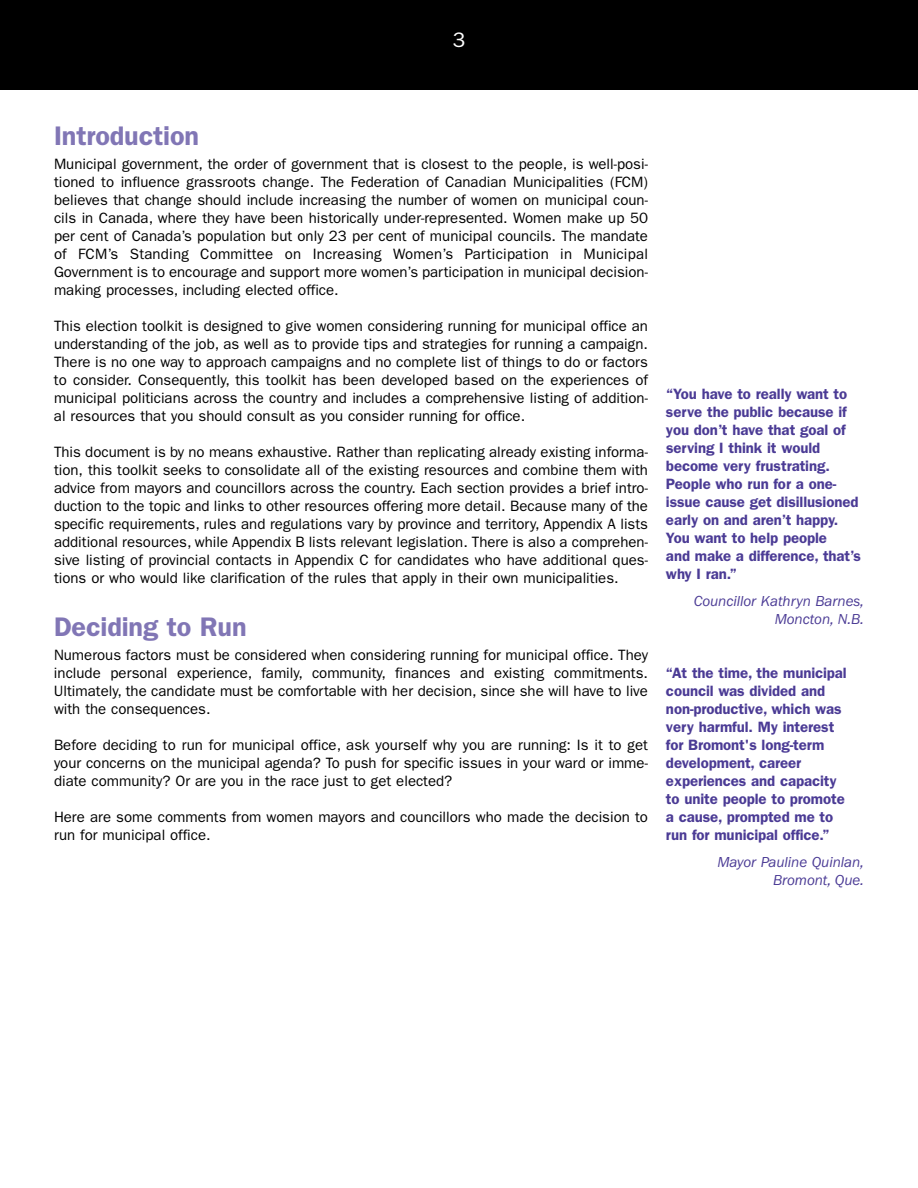
<style>
.page{position:relative;width:918px;height:1188px;background:#fff}
.page>*{position:absolute;margin:0;border:0;box-sizing:border-box;transform-origin:0 0}
.t1{font:600 27px "Franklin Gothic";letter-spacing:-.005em;color:#8176b5}
.t2{font:21px "Franklin Gothic";color:#fff}
.t3{font:15px/18px "Franklin Gothic";color:#000;text-align:justify}
.t4{font:600 15px/18px "Franklin Gothic";letter-spacing:-.005em;color:#4b3b95}
.t5{font:italic 15px/18px "Franklin Gothic";letter-spacing:-.005em;color:#4b3b95;text-align:right}
</style>
<div class="page">
<div style="left:1px;top:0;width:917px;height:90px;background:#000"></div>
<h2 class="t2" style="left:453px;top:32px;width:14px">3</h2>
<h1 class="t1" style="left:54px;top:126px;width:147px">Introduction</h1>
<p class="t3" style="left:54px;top:156px;width:596px">Municipal government, the order of government that is closest to the people, is well-posi&shy;tioned to influence grassroots change. The Federation of Canadian Municipalities (FCM) believes that change should include increasing the number of women on municipal coun&shy;cils in Canada, where they have been historically under-represented. Women make up 50 per cent of Canada’s population but only 23 per cent of municipal councils. The mandate of FCM’s Standing Committee on Increasing Women’s Participation in Municipal Government is to encourage and support more women’s participation in municipal decision&shy;making processes, including elected office.</p>
<p class="t3" style="left:54px;top:318px;width:596px">This election toolkit is designed to give women considering running for municipal office an understanding of the job, as well as to provide tips and strategies for running a campaign.<br>There is no one way to approach campaigns and no complete list of things to do or factors to consider. Consequently, this toolkit has been developed based on the experiences of municipal politicians across the country and includes a comprehensive listing of addition&shy;al resources that you should consult as you consider running for office.</p>
<p class="t3" style="left:54px;top:444px;width:596px">This document is by no means exhaustive. Rather than replicating already existing informa&shy;tion, this toolkit seeks to consolidate all of the existing resources and combine them with advice from mayors and councillors across the country. Each section provides a brief intro&shy;duction to the topic and links to other resources offering more detail. Because many of the specific requirements, rules and regulations vary by province and territory, Appendix A lists additional resources, while Appendix B lists relevant legislation. There is also a comprehen&shy;sive listing of provincial contacts in Appendix C for candidates who have additional ques&shy;tions or who would like clarification of the rules that apply in their own municipalities.</p>
<h1 class="t1" style="left:54px;top:617px;width:194px">Deciding to Run</h1>
<p class="t3" style="left:54px;top:647px;width:596px">Numerous factors must be considered when considering running for municipal office. They include personal experience, family, community, finances and existing commitments.<br>Ultimately, the candidate must be comfortable with her decision, since she will have to live with the consequences.</p>
<p class="t3" style="left:54px;top:737px;width:596px">Before deciding to run for municipal office, ask yourself why you are running: Is it to get your concerns on the municipal agenda? To push for specific issues in your ward or imme&shy;diate community? Or are you in the race just to get elected?</p>
<p class="t3" style="left:54px;top:809px;width:596px">Here are some comments from women mayors and councillors who made the decision to run for municipal office.</p>
<p class="t4" style="left:666px;top:386px;width:196px">“You have to really want to serve the public because if you don’t have that goal of serving I think it would become very frustrating.<br>People who run for a one&shy;issue cause get disillusioned early on and aren’t happy.<br>You want to help people<br>and make a difference, that’s why I ran.”</p>
<p class="t5" style="left:694px;top:593px;width:172px">Councillor Kathryn Barnes,<br>Moncton, N.B.</p>
<p class="t4" style="left:666px;top:665px;width:182px">“At the time, the municipal council was divided and non-productive, which was very harmful. My interest for Bromont's long-term development, career experiences and capacity to unite people to promote a cause, prompted me to run for municipal office.”</p>
<p class="t5" style="left:717px;top:854px;width:148px">Mayor Pauline Quinlan,<br>Bromont, Que.</p>
</div>
